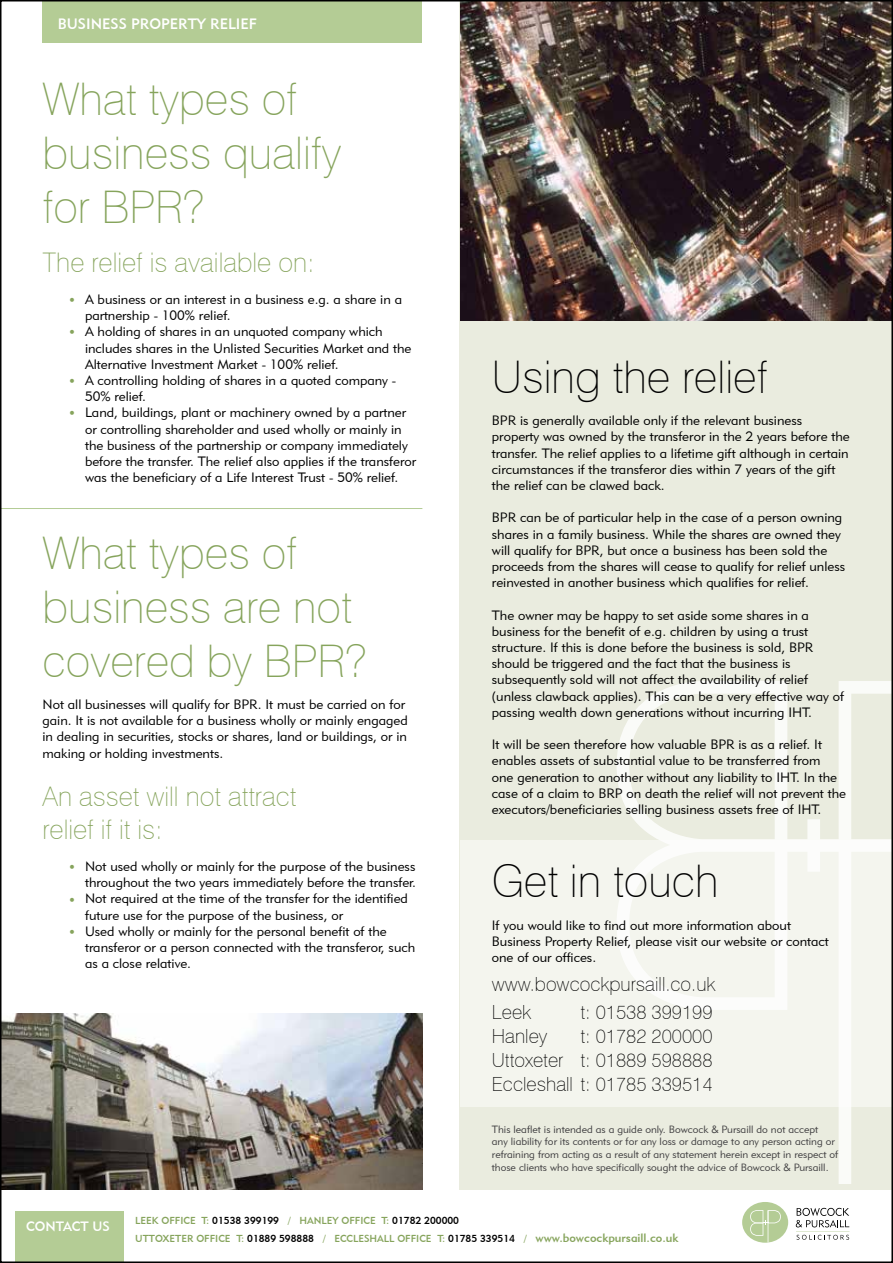
<style>
.page{position:relative;width:893px;height:1263px;background:#fff}
.page>*{position:absolute;margin:0;border:0;box-sizing:border-box;transform-origin:0 0}
.t1{font:100 45px/54px "Swiss 721 BT";color:#86a45c}
.t2{font:100 45px "Swiss 721 BT";color:#000}
.t3{font:100 27px/32.4px "Swiss 721 BT";color:#86a45c}
.t4{font:100 19.5px/24px "Swiss 721 BT";color:#000}
.t5{font:15px "Geometric 415 BT Medium A";color:#fff}
.t6{font:13.5px/16.2px "Geometric 415 BT Lite A";color:#000}
.t7{font:13.5px "Geometric 415 BT Medium A";color:#fff}
.t8{font:13.5px "Geometric 415 BT Lite A";color:#86a45c}
.t9{font:10.5px/12.6px "Geometric 415 BT Lite A";color:#414042}
.t10{font:10.05px/18px "Geometric 415 BT Medium A";color:#86a45c}
.s1{color:#000}
.s2{font-size:12px}
</style>
<div class="page">
<div style="left:15px;top:1211px;width:108px;height:52px;background:#b4cc95"></div>
<div style="left:742px;top:1202px;width:46px;height:41px;background:#b4cc95;border-radius:50%"></div>
<svg style="left:796px;top:1208px;width:54px;height:32px"></svg>
<svg style="left:750px;top:1210px;width:31px;height:32px"></svg>
<div style="left:459px;top:0;width:434px;height:1189px;background:#eaecdf"></div>
<img style="left:460px;top:3px;width:430px;height:317px">
<div style="left:43px;top:0;width:379px;height:43px;background:#b4cc95"></div>
<hr style="left:0;top:508px;width:422px;height:1px;background:#b4cc95">
<img style="left:3px;top:1013px;width:419px;height:176px">
<svg style="left:617px;top:681px;width:273px;height:503px"></svg>
<div style="left:460px;top:840px;width:433px;height:267px;background:linear-gradient(to right,#f4f5ee,#f6f7f1)"></div>
<p class="t5" style="left:58px;top:15px;width:201px">BUSINESS PROPERTY RELIEF</p>
<h1 class="t1" style="left:43px;top:72px;width:301px">What types of business qualify for BPR?</h1>
<h2 class="t3" style="left:43px;top:246px;width:274px">The relief is available on:</h2>
<p class="t6" style="left:85px;top:291px;width:333px">A business or an interest in a business e.g. a share in a partnership - 100% relief.<br>A holding of shares in an unquoted company which includes shares in the Unlisted Securities Market and the Alternative Investment Market - 100% relief.<br>A controlling holding of shares in a quoted company - 50% relief.<br>Land, buildings, plant or machinery owned by a partner or controlling shareholder and used wholly or mainly in the business of the partnership or company immediately before the transfer. The relief also applies if the transferor was the beneficiary of a Life Interest Trust - 50% relief.</p>
<p class="t8" style="left:68px;top:292px;width:9px">•</p>
<p class="t8" style="left:68px;top:324px;width:9px">•</p>
<p class="t8" style="left:68px;top:373px;width:9px">•</p>
<p class="t8" style="left:68px;top:405px;width:9px">•</p>
<h1 class="t1" style="left:43px;top:525px;width:325px">What types of business are not covered by BPR?</h1>
<p class="t6" style="left:43px;top:696px;width:367px">Not all businesses will qualify for BPR. It must be carried on for gain. It is not available for a business wholly or mainly engaged in dealing in securities, stocks or shares, land or buildings, or in making or holding investments.</p>
<h2 class="t3" style="left:43px;top:780px;width:255px">An asset will not attract relief if it is:</h2>
<p class="t6" style="left:85px;top:858px;width:332px">Not used wholly or mainly for the purpose of the business throughout the two years immediately before the transfer.<br>Not required at the time of the transfer for the identified future use for the purpose of the business, or<br>Used wholly or mainly for the personal benefit of the transferor or a person connected with the transferor, such as a close relative.</p>
<p class="t8" style="left:68px;top:859px;width:9px">•</p>
<p class="t8" style="left:68px;top:891px;width:9px">•</p>
<p class="t8" style="left:68px;top:924px;width:9px">•</p>
<h1 class="t2" style="left:492px;top:349px;width:277px">Using the relief</h1>
<p class="t6" style="left:492px;top:412px;width:359px">BPR is generally available only if the relevant business property was owned by the transferor in the 2 years before the transfer. The relief applies to a lifetime gift although in certain circumstances if the transferor dies within 7 years of the gift the relief can be clawed back.</p>
<p class="t6" style="left:492px;top:509px;width:355px">BPR can be of particular help in the case of a person owning shares in a family business. While the shares are owned they will qualify for BPR, but once a business has been sold the proceeds from the shares will cease to qualify for relief unless reinvested in another business which qualifies for relief.</p>
<p class="t6" style="left:492px;top:607px;width:354px">The owner may be happy to set aside some shares in a business for the benefit of e.g. children by using a trust structure. If this is done before the business is sold, BPR should be triggered and the fact that the business is subsequently sold will not affect the availability of relief (unless clawback applies). This can be a very effective way of passing wealth down generations without incurring IHT.</p>
<p class="t6" style="left:492px;top:736px;width:356px">It will be seen therefore how valuable BPR is as a relief. It enables assets of substantial value to be transferred from<br>one generation to another without any liability to IHT. In the case of a claim to BRP on death the relief will not prevent the executors/beneficiaries selling business assets free of IHT.</p>
<h1 class="t2" style="left:492px;top:854px;width:228px">Get in touch</h1>
<p class="t6" style="left:492px;top:917px;width:338px">If you would like to find out more information about<br>Business Property Relief, please visit our website or contact one of our offices.</p>
<h3 class="t4" style="left:492px;top:969px;width:225px;line-height:28.2px">www.bowcockpursaill.co.uk<br>Leek</h3>
<h3 class="t4" style="left:580px;top:1000px;width:134px">t: 01538 399199</h3>
<h3 class="t4" style="left:492px;top:1024px;width:57px">Hanley</h3>
<h3 class="t4" style="left:492px;top:1024px;width:222px;text-align:justify;text-indent:88px">t: 01782 200000<br>Uttoxeter t: 01889 598888<br>Eccleshall t: 01785 339514</h3>
<p class="t9" style="left:492px;top:1123px;width:348px">This leaflet is intended as a guide only. Bowcock &amp; Pursaill do not accept<br>any liability for its contents or for any loss or damage to any person acting or refraining from acting as a result of any statement herein except in respect of those clients who have specifically sought the advice of Bowcock &amp; Pursaill.</p>
<p class="t7" style="left:26px;top:1218px;width:85px">CONTACT US</p>
<p class="t10" style="left:135px;top:1211px;width:545px">LEEK OFFICE T: <span class="s1">01538 399199</span> / HANLEY OFFICE T: <span class="s1">01782 200000<br></span>UTTOXETER OFFICE T: <span class="s1">01889 598888</span> / ECCLESHALL OFFICE T: <span class="s1">01785 339514</span> / <span class="s2">www.bowcockpursaill.co.uk</span></p>
</div>
